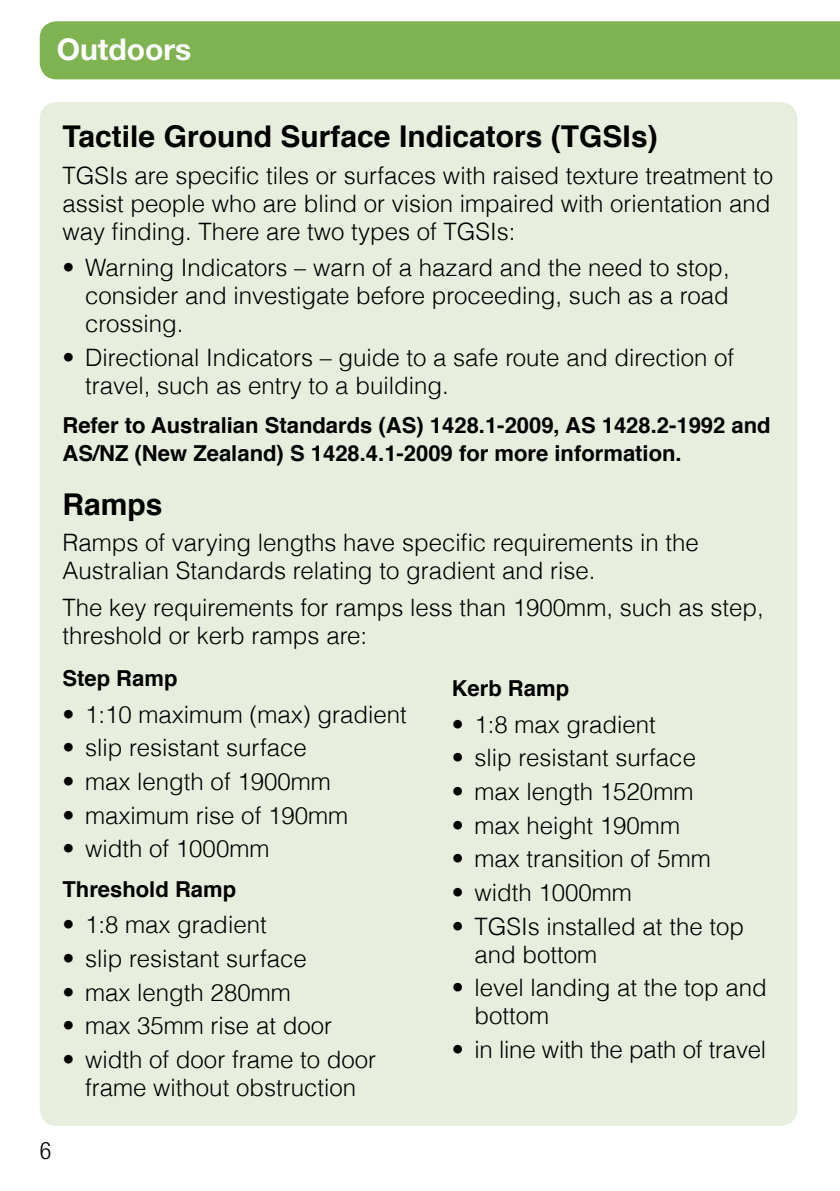
<style>
.page{position:relative;width:840px;height:1191px;background:#fff}
.page>*{position:absolute;margin:0;border:0;box-sizing:border-box;transform-origin:0 0}
.t1{font:700 30px "Helvetica";color:#000}
.t2{font:700 30px "Helvetica Neue LT Std";color:#fff}
.t3{font:300 24px/28px "Helvetica";color:#000}
.t4{font:300 condensed 24px "Helvetica Neue LT Std";color:#000}
.t5{font:700 22px/28px "Helvetica";color:#000}
</style>
<div class="page">
<div style="left:40px;top:21px;width:799px;height:58px;background:#7fb352"></div>
<div style="left:40px;top:102px;width:757px;height:1023px;background:#e8eede;border-radius:17px"></div>
<p class="t2" style="left:57px;top:31px;width:136px">Outdoors</p>
<p class="t1" style="left:62px;top:112px;width:596px">Tactile Ground Surface Indicators (TGSIs)</p>
<p class="t3" style="left:62px;top:160px;width:712px;text-align:justify">TGSIs are specific tiles or surfaces with raised texture treatment to assist people who are blind or vision impaired with orientation and way finding. There are two types of TGSIs:</p>
<p class="t3" style="left:85px;top:253px;width:645px;text-align:justify;text-indent:-23px">• Warning Indicators – warn of a hazard and the need to stop, consider and investigate before proceeding, such as a road crossing.</p>
<p class="t3" style="left:85px;top:342px;width:650px;text-indent:-23px">• Directional Indicators – guide to a safe route and direction of travel, such as entry to a building.</p>
<p class="t5" style="left:62px;top:412px;width:709px">Refer to Australian Standards (AS) 1428.1-2009, AS 1428.2-1992 and<br>AS/NZ (New Zealand) S 1428.4.1-2009 for more information.</p>
<p class="t1" style="left:62px;top:480px;width:102px">Ramps</p>
<p class="t3" style="left:62px;top:528px;width:637px">Ramps of varying lengths have specific requirements in the<br>Australian Standards relating to gradient and rise.</p>
<p class="t3" style="left:62px;top:592px;width:702px">The key requirements for ramps less than 1900mm, such as step, threshold or kerb ramps are:</p>
<p class="t5" style="left:62px;top:664px;width:116px">Step Ramp</p>
<p class="t3" style="left:62px;top:699px;width:346px">• 1:10 maximum (max) gradient</p>
<p class="t3" style="left:62px;top:732px;width:246px">• slip resistant surface</p>
<p class="t3" style="left:62px;top:766px;width:270px">• max length of 1900mm</p>
<p class="t3" style="left:62px;top:800px;width:287px">• maximum rise of 190mm</p>
<p class="t3" style="left:62px;top:833px;width:208px">• width of 1000mm</p>
<p class="t5" style="left:62px;top:875px;width:175px">Threshold Ramp</p>
<p class="t3" style="left:62px;top:909px;width:206px">• 1:8 max gradient</p>
<p class="t3" style="left:62px;top:943px;width:246px">• slip resistant surface</p>
<p class="t3" style="left:62px;top:977px;width:230px">• max length 280mm</p>
<p class="t3" style="left:62px;top:1010px;width:271px">• max 35mm rise at door</p>
<p class="t3" style="left:62px;top:1044px;width:315px;text-align:center">• width of door frame to door frame without obstruction</p>
<p class="t5" style="left:451px;top:674px;width:119px">Kerb Ramp</p>
<p class="t3" style="left:451px;top:709px;width:206px">• 1:8 max gradient</p>
<p class="t3" style="left:451px;top:742px;width:246px">• slip resistant surface</p>
<p class="t3" style="left:451px;top:776px;width:243px">• max length 1520mm</p>
<p class="t3" style="left:451px;top:810px;width:230px">• max height 190mm</p>
<p class="t3" style="left:451px;top:843px;width:260px">• max transition of 5mm</p>
<p class="t3" style="left:451px;top:877px;width:182px">• width 1000mm</p>
<p class="t3" style="left:474px;top:911px;width:271px;text-indent:-23px">• TGSIs installed at the top and bottom</p>
<p class="t3" style="left:474px;top:972px;width:294px;text-indent:-23px">• level landing at the top and bottom</p>
<p class="t3" style="left:451px;top:1034px;width:316px">• in line with the path of travel</p>
<p class="t4" style="left:40px;top:1136px;width:13px">6</p>
</div>
